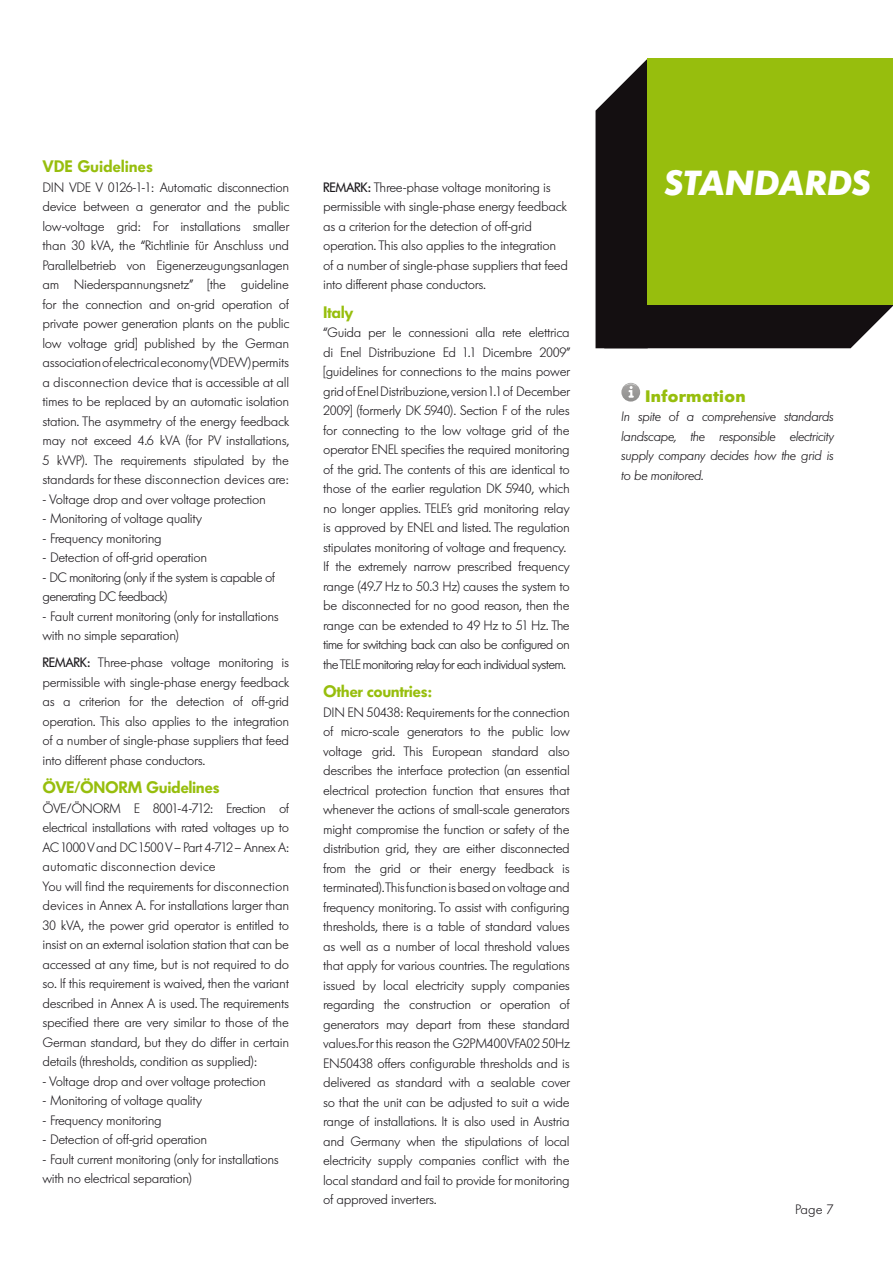
<style>
.page{position:relative;width:893px;height:1263px;background:#fff}
.page>*{position:absolute;margin:0;border:0;box-sizing:border-box;transform-origin:0 0}
.t1{font:italic 700 34.5px "Futura Serie BQ";color:#fff}
.t2{font:600 16.5px "Futura Serie BQ";letter-spacing:-.025em;color:#97be0d}
.t3{font:700 16.5px "Futura Serie BQ";letter-spacing:.02em;color:#97be0d}
.t4{font:300 13.5px/19.5px "Futura Serie BQ";letter-spacing:-.025em;color:#1a171b}
.t5{font:italic 300 13.5px/19.5px "Futura Serie BQ";letter-spacing:-.01em;color:#1a171b;text-align:justify}
.t6{font:300 13.5px/19.5px "Futura Serie BQ";letter-spacing:-.05em;color:#1a171b}
.s1{font-weight:400}
</style>
<div class="page">
<svg style="left:595px;top:58px;width:298px;height:290px;background:#2b2727"></svg>
<div style="left:648px;top:58px;width:245px;height:247px;background:#97be0d"></div>
<svg style="left:621px;top:382px;width:20px;height:20px"></svg>
<p class="t2" style="left:43px;top:157px;width:112px">VDE Guidelines</p>
<p class="t4" style="left:43px;top:177px;width:248px;text-align:justify">DIN VDE V 0126-1-1: Automatic disconnection device between a generator and the public low-voltage grid: For installations smaller than 30 kVA, the “Richtlinie für Anschluss und Parallelbetrieb von Eigenerzeugungsanlagen am Niederspannungsnetz” [the guideline for the connection and on-grid operation of private power generation plants on the public low voltage grid] published by the German association of electrical economy (VDEW) permits a disconnection device that is accessible at all times to be replaced by an automatic isolation station. The asymmetry of the energy feedback may not exceed 4.6 kVA (for PV installations, 5 kWP). The requirements stipulated by the standards for these disconnection devices are:</p>
<p class="t4" style="left:43px;top:489px;width:225px">- Voltage drop and over voltage protection</p>
<p class="t4" style="left:43px;top:509px;width:161px">- Monitoring of voltage quality</p>
<p class="t4" style="left:43px;top:528px;width:121px">- Frequency monitoring</p>
<p class="t4" style="left:43px;top:548px;width:166px">- Detection of off-grid operation</p>
<p class="t6" style="left:43px;top:567px;width:234px">- DC monitoring (only if the system is capable of generating DC feedback)</p>
<p class="t4" style="left:43px;top:606px;width:238px">- Fault current monitoring (only for installations with no simple separation)</p>
<p class="t4" style="left:43px;top:653px;width:248px;text-align:justify"><span class="s1">REMARK:</span> Three-phase voltage monitoring is permissible with single-phase energy feedback as a criterion for the detection of off-grid operation. This also applies to the integration of a number of single-phase suppliers that feed into different phase conductors.</p>
<p class="t2" style="left:43px;top:778px;width:179px">ÖVE/ÖNORM Guidelines</p>
<p class="t4" style="left:43px;top:798px;width:248px">ÖVE/ÖNORM E 8001-4-712: Erection of electrical installations with rated voltages up to AC 1000 V and DC 1500 V – Part 4-712 – Annex A: automatic disconnection device<br>You will find the requirements for disconnection devices in Annex A. For installations larger than 30 kVA, the power grid operator is entitled to insist on an external isolation station that can be accessed at any time, but is not required to do so. If this requirement is waived, then the variant described in Annex A is used. The requirements specified there are very similar to those of the German standard, but they do differ in certain details (thresholds, condition as supplied):</p>
<p class="t4" style="left:43px;top:1071px;width:225px">- Voltage drop and over voltage protection</p>
<p class="t4" style="left:43px;top:1091px;width:161px">- Monitoring of voltage quality</p>
<p class="t4" style="left:43px;top:1110px;width:121px">- Frequency monitoring</p>
<p class="t4" style="left:43px;top:1130px;width:166px">- Detection of off-grid operation</p>
<p class="t4" style="left:43px;top:1149px;width:238px">- Fault current monitoring (only for installations with no electrical separation)</p>
<p class="t4" style="left:323px;top:177px;width:246px"><span class="s1">REMARK:</span> Three-phase voltage monitoring is permissible with single-phase energy feedback as a criterion for the detection of off-grid operation. This also applies to the integration of a number of single-phase suppliers that feed into different phase conductors.</p>
<p class="t2" style="left:323px;top:303px;width:32px">Italy</p>
<p class="t4" style="left:323px;top:323px;width:249px">“Guida per le connessioni alla rete elettrica di Enel Distribuzione Ed 1.1 Dicembre 2009” [guidelines for connections to the mains power grid of Enel Distribuzione, version 1.1 of December 2009] (formerly DK 5940). Section F of the rules for connecting to the low voltage grid of the operator ENEL specifies the required monitoring of the grid. The contents of this are identical to those of the earlier regulation DK 5940, which no longer applies. TELE’s grid monitoring relay is approved by ENEL and listed. The regulation stipulates monitoring of voltage and frequency.<br>If the extremely narrow prescribed frequency range (49.7 Hz to 50.3 Hz) causes the system to be disconnected for no good reason, then the range can be extended to 49 Hz to 51 Hz. The time for switching back can also be configured on the TELE monitoring relay for each individual system.</p>
<p class="t2" style="left:323px;top:682px;width:110px">Other countries:</p>
<p class="t4" style="left:323px;top:703px;width:248px;text-align:justify">DIN EN 50438: Requirements for the connection of micro-scale generators to the public low voltage grid. This European standard also describes the interface protection (an essential electrical protection function that ensures that whenever the actions of small-scale generators might compromise the function or safety of the distribution grid, they are either disconnected from the grid or their energy feedback is terminated). This function is based on voltage and frequency monitoring. To assist with configuring thresholds, there is a table of standard values as well as a number of local threshold values that apply for various countries. The regulations issued by local electricity supply companies regarding the construction or operation of generators may depart from these standard values.For this reason the G2PM400VFA02 50Hz EN50438 offers configurable thresholds and is delivered as standard with a sealable cover so that the unit can be adjusted to suit a wide range of installations. It is also used in Austria and Germany when the stipulations of local electricity supply companies conflict with the local standard and fail to provide for monitoring of approved inverters.</p>
<h1 class="t1" style="left:664px;top:162px;width:208px">STANDARDS</h1>
<p class="t3" style="left:645px;top:386px;width:102px">Information</p>
<p class="t5" style="left:621px;top:407px;width:214px">In spite of a comprehensive standards landscape, the responsible electricity supply company decides how the grid is to be monitored.</p>
<p class="t4" style="left:795px;top:1199px;width:40px">Page 7</p>
</div>
